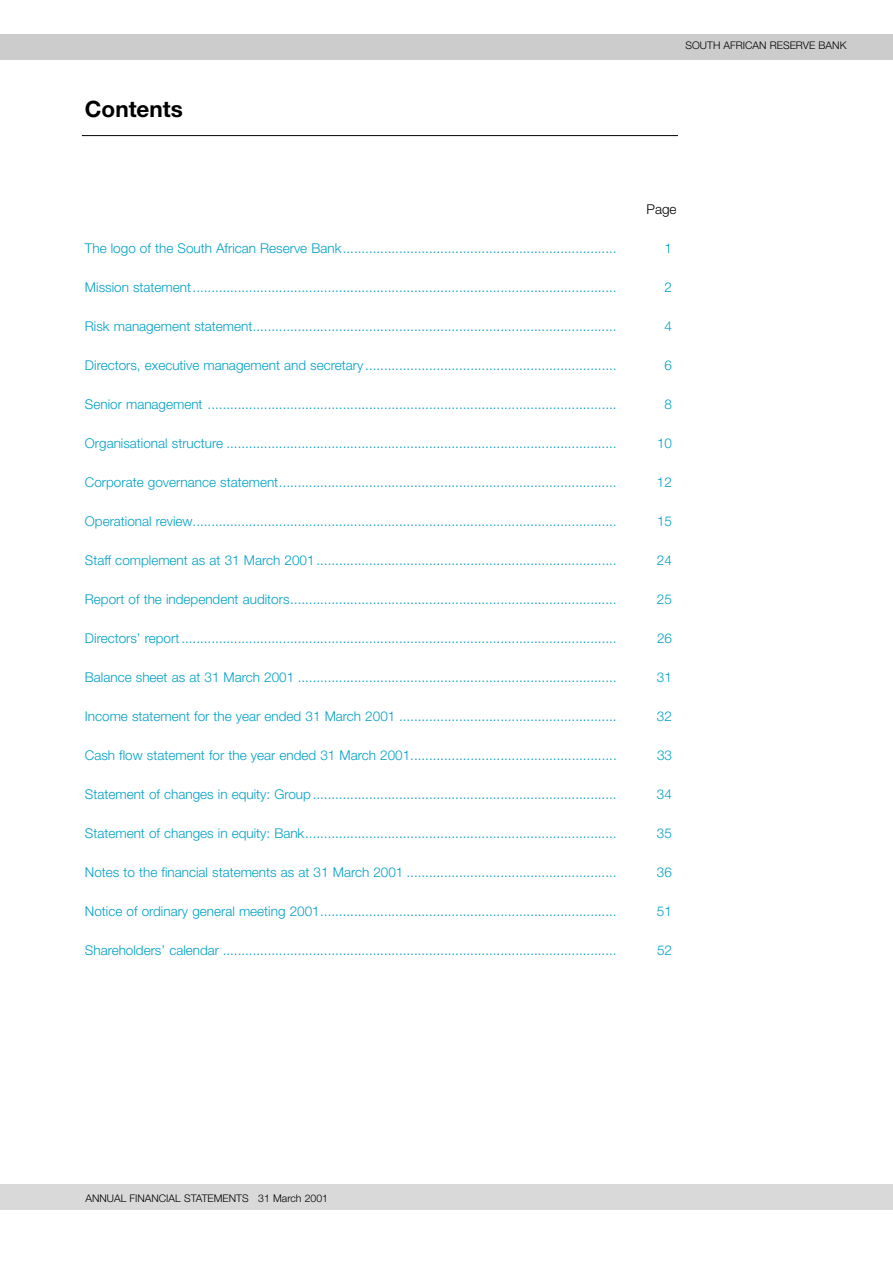
<style>
.page{position:relative;width:893px;height:1263px;background:#fff}
.page>*{position:absolute;margin:0;border:0;box-sizing:border-box;transform-origin:0 0}
.t1{font:700 22.5px "Helvetica Neue";color:#000}
.t2{font:300 13.5px "Helvetica Neue";color:#01a0c6}
.t3{font:300 13.5px "Helvetica Neue";color:#000}
.t4{font:300 10.5px "Helvetica Neue";color:#000}
</style>
<div class="page">
<div style="left:0;top:1185px;width:892px;height:25px;background:#d9d9d9"></div>
<div style="left:0;top:34px;width:892px;height:26px;background:#ccc"></div>
<hr style="left:82px;top:135px;width:596px;height:1px;background:#000">
<h1 class="t1" style="left:85px;top:101px;width:99px">Contents</h1>
<p class="t4" style="left:685px;top:42px;width:162px">SOUTH AFRICAN RESERVE BANK</p>
<p class="t3" style="left:646px;top:205px;width:32px">Page</p>
<p class="t2" style="left:85px;top:244px;width:533px">The logo of the South African Reserve Bank.........................................................................</p>
<p class="t2" style="left:664px;top:244px;width:9px">1</p>
<p class="t2" style="left:85px;top:283px;width:533px">Mission statement.................................................................................................................</p>
<p class="t2" style="left:664px;top:283px;width:9px">2</p>
<p class="t2" style="left:85px;top:322px;width:533px">Risk management statement.................................................................................................</p>
<p class="t2" style="left:664px;top:322px;width:9px">4</p>
<p class="t2" style="left:85px;top:361px;width:533px">Directors, executive management and secretary ...................................................................</p>
<p class="t2" style="left:664px;top:361px;width:9px">6</p>
<p class="t2" style="left:85px;top:400px;width:533px">Senior management .............................................................................................................</p>
<p class="t2" style="left:664px;top:400px;width:9px">8</p>
<p class="t2" style="left:85px;top:439px;width:533px">Organisational structure ........................................................................................................</p>
<p class="t2" style="left:657px;top:439px;width:17px">10</p>
<p class="t2" style="left:85px;top:478px;width:533px">Corporate governance statement..........................................................................................</p>
<p class="t2" style="left:657px;top:478px;width:17px">12</p>
<p class="t2" style="left:85px;top:517px;width:533px">Operational review.................................................................................................................</p>
<p class="t2" style="left:657px;top:517px;width:17px">15</p>
<p class="t2" style="left:85px;top:556px;width:533px">Staff complement as at 31 March 2001 ................................................................................</p>
<p class="t2" style="left:657px;top:556px;width:17px">24</p>
<p class="t2" style="left:85px;top:595px;width:533px">Report of the independent auditors.......................................................................................</p>
<p class="t2" style="left:657px;top:595px;width:17px">25</p>
<p class="t2" style="left:85px;top:634px;width:533px">Directors’ report ....................................................................................................................</p>
<p class="t2" style="left:657px;top:634px;width:17px">26</p>
<p class="t2" style="left:85px;top:673px;width:533px">Balance sheet as at 31 March 2001 .....................................................................................</p>
<p class="t2" style="left:657px;top:673px;width:17px">31</p>
<p class="t2" style="left:85px;top:712px;width:533px">Income statement for the year ended 31 March 2001 ..........................................................</p>
<p class="t2" style="left:657px;top:712px;width:17px">32</p>
<p class="t2" style="left:85px;top:751px;width:533px">Cash flow statement for the year ended 31 March 2001.......................................................</p>
<p class="t2" style="left:657px;top:751px;width:17px">33</p>
<p class="t2" style="left:85px;top:790px;width:533px">Statement of changes in equity: Group.................................................................................</p>
<p class="t2" style="left:657px;top:790px;width:17px">34</p>
<p class="t2" style="left:85px;top:829px;width:533px">Statement of changes in equity: Bank...................................................................................</p>
<p class="t2" style="left:657px;top:829px;width:17px">35</p>
<p class="t2" style="left:85px;top:868px;width:533px">Notes to the financial statements as at 31 March 2001 ........................................................</p>
<p class="t2" style="left:657px;top:868px;width:17px">36</p>
<p class="t2" style="left:85px;top:907px;width:533px">Notice of ordinary general meeting 2001...............................................................................</p>
<p class="t2" style="left:657px;top:907px;width:17px">51</p>
<p class="t2" style="left:85px;top:946px;width:533px">Shareholders’ calendar .........................................................................................................</p>
<p class="t2" style="left:657px;top:946px;width:17px">52</p>
<p class="t4" style="left:85px;top:1194px;width:244px">ANNUAL FINANCIAL STATEMENTS 31 March 2001</p>
</div>
